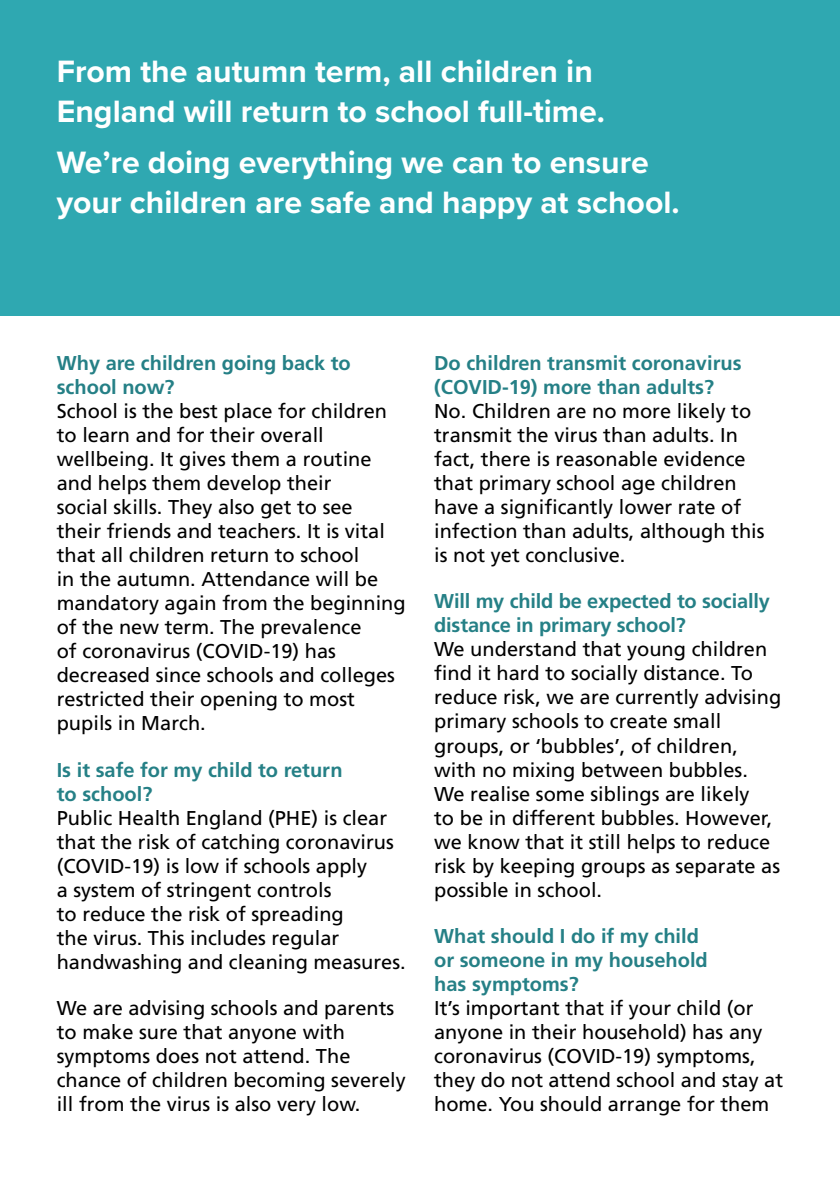
<style>
.page{position:relative;width:840px;height:1191px;background:#fff}
.page>*{position:absolute;margin:0;border:0;box-sizing:border-box;transform-origin:0 0}
.Intro_paragraph_whit{font:700 32px/40px "Proxima Nova";color:#fff}
.body_copy{font:20px/24px "Frutiger LT Std";color:#000}
.body_heading{font:700 20px/24px "Frutiger LT Std";color:#258086}
</style>
<div class="page">
<div style="left:0;top:0;width:839px;height:316px;background:#2fa8b1"></div>
<p class="Intro_paragraph_whit" style="left:57px;top:51px;width:549px">From the autumn term, all children in<br>England will return to school full-time.</p>
<p class="Intro_paragraph_whit" style="left:57px;top:142px;width:624px">We’re doing everything we can to ensure your children are safe and happy at school.</p>
<p class="body_heading" style="left:57px;top:351px;width:295px">Why are children going back to school now?</p>
<p class="body_copy" style="left:57px;top:399px;width:350px">School is the best place for children to learn and for their overall wellbeing. It gives them a routine and helps them develop their<br>social skills. They also get to see<br>their friends and teachers. It is vital that all children return to school<br>in the autumn. Attendance will be mandatory again from the beginning of the new term. The prevalence<br>of coronavirus (COVID-19) has decreased since schools and colleges restricted their opening to most pupils in March.</p>
<p class="body_heading" style="left:57px;top:757px;width:287px">Is it safe for my child to return to school?</p>
<p class="body_copy" style="left:57px;top:805px;width:350px">Public Health England (PHE) is clear that the risk of catching coronavirus (COVID-19) is low if schools apply<br>a system of stringent controls<br>to reduce the risk of spreading<br>the virus. This includes regular handwashing and cleaning measures.</p>
<p class="body_copy" style="left:57px;top:996px;width:350px">We are advising schools and parents to make sure that anyone with symptoms does not attend. The chance of children becoming severely ill from the virus is also very low.</p>
<p class="body_heading" style="left:434px;top:351px;width:309px">Do children transmit coronavirus (COVID-19) more than adults?</p>
<p class="body_copy" style="left:434px;top:399px;width:332px">No. Children are no more likely to transmit the virus than adults. In fact, there is reasonable evidence that primary school age children have a significantly lower rate of infection than adults, although this is not yet conclusive.</p>
<p class="body_heading" style="left:434px;top:589px;width:337px">Will my child be expected to socially distance in primary school?</p>
<p class="body_copy" style="left:434px;top:637px;width:348px">We understand that young children find it hard to socially distance. To reduce risk, we are currently advising primary schools to create small groups, or ‘bubbles’, of children, with no mixing between bubbles.<br>We realise some siblings are likely<br>to be in different bubbles. However, we know that it still helps to reduce risk by keeping groups as separate as possible in school.</p>
<p class="body_heading" style="left:434px;top:924px;width:275px">What should I do if my child or someone in my household has symptoms?</p>
<p class="body_copy" style="left:434px;top:996px;width:350px">It’s important that if your child (or anyone in their household) has any coronavirus (COVID-19) symptoms, they do not attend school and stay at home. You should arrange for them</p>
</div>
